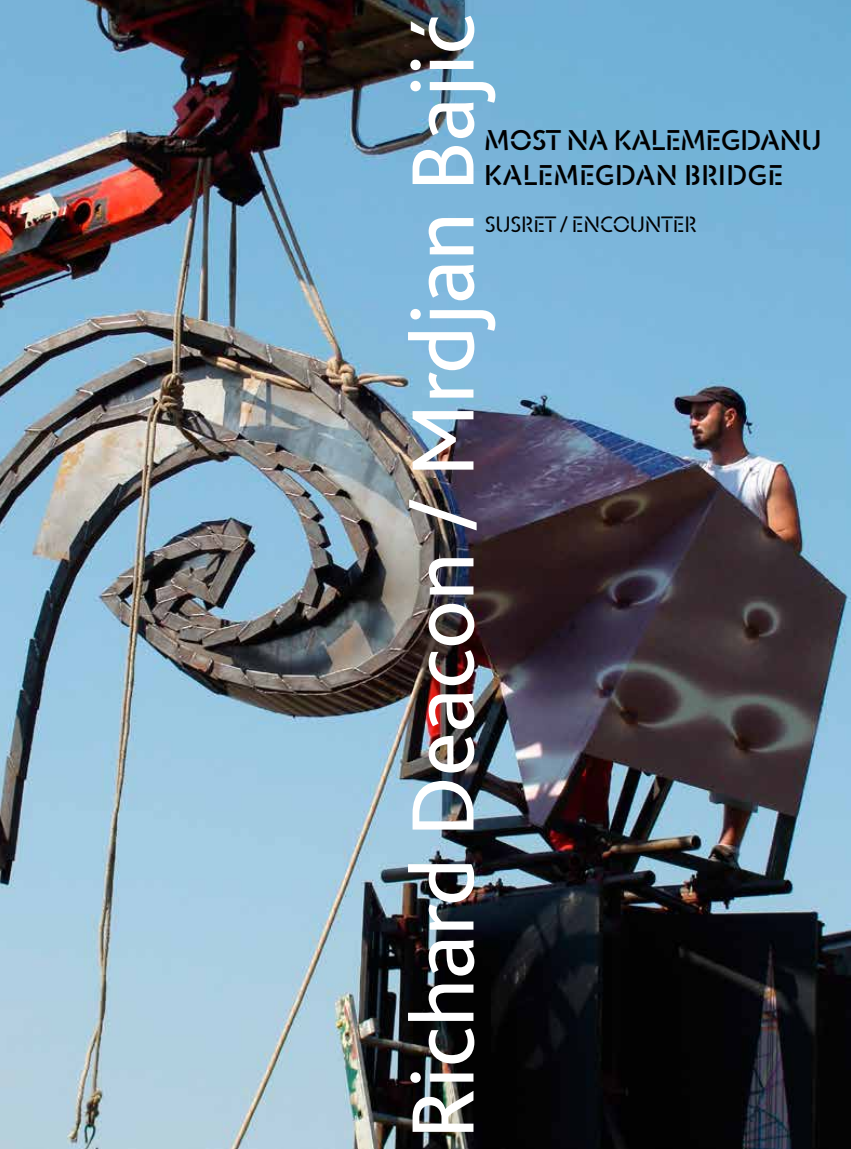
<style>
.page{position:relative;width:851px;height:1149px;background:#fff}
.page>*{position:absolute;margin:0;border:0;box-sizing:border-box;transform-origin:0 0}
.t1{font:92.4px "Bliss 2";color:#fff}
.t2{font:500 28.95px/34.8px "Jigsaw Stencil";color:#000}
.t3{font:22.5px "Jigsaw Stencil";color:#000}
</style>
<div class="page">
<img style="left:0;top:0;width:850px;height:1148px">
<h1 class="t1" style="left:385px;top:1139px;width:1126px;rotate:-90deg">Richard Deacon / Mrdjan Bajić</h1>
<p class="t2" style="left:484px;top:124px;width:338px">MOST NA KALEMEGDANU<br>KALEMEGDAN BRIDGE</p>
<p class="t3" style="left:485px;top:212px;width:213px">SUSRET / ENCOUNTER</p>
</div>
